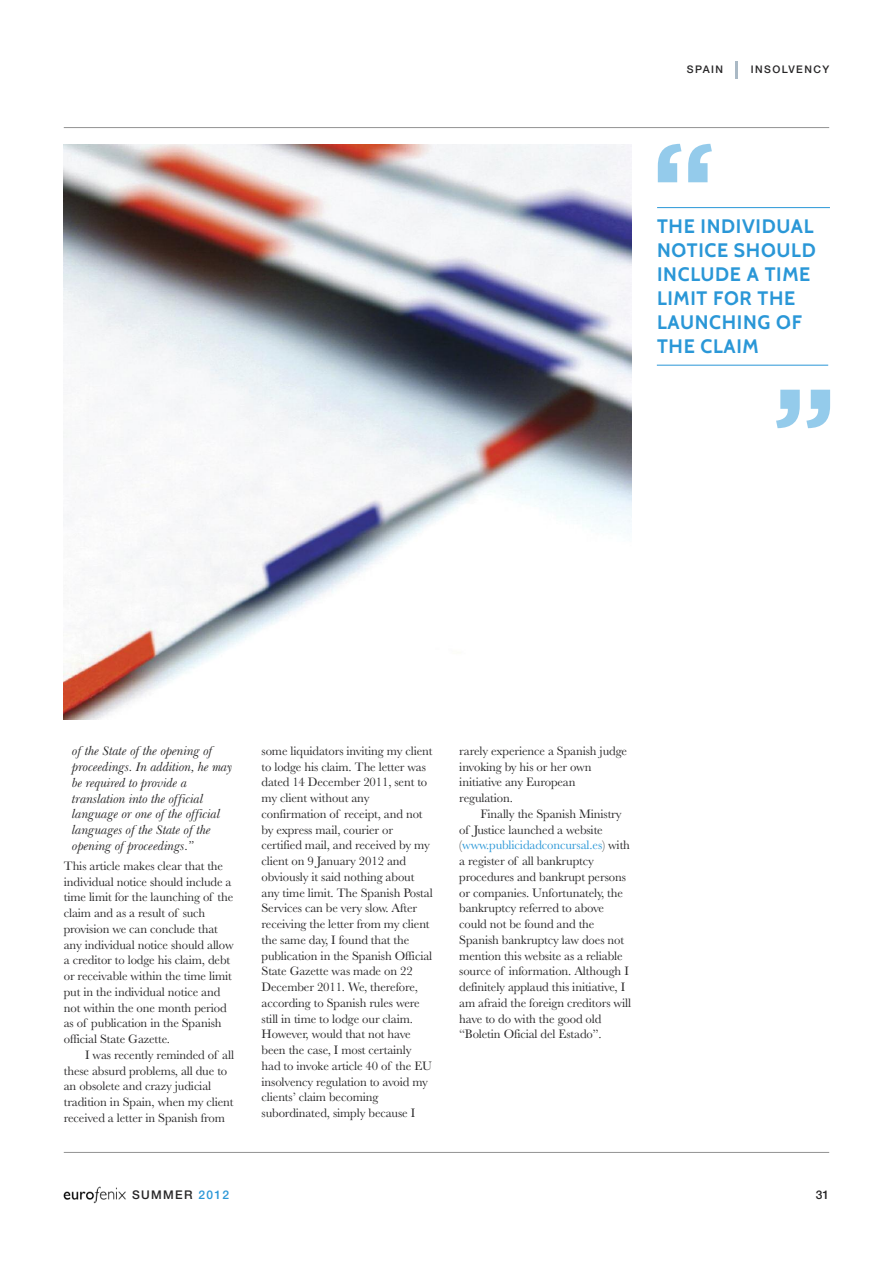
<style>
.page{position:relative;width:893px;height:1263px;background:#fff}
.page>*{position:absolute;margin:0;border:0;box-sizing:border-box;transform-origin:0 0}
.t1{font:700 119.55px "Gotham";color:#94cbeb}
.t2{font:700 19.5px/24px "Cabin";letter-spacing:.035em;color:#2a97d7}
.t3{font:12.75px/15.8px "Baskerville";letter-spacing:-.01em;color:#272627}
.t4{font:italic 12.75px/15.8px "Baskerville BT";letter-spacing:-.01em;color:#272627}
.t5{font:500 12px "Helvetica Neue";letter-spacing:.11em;color:#272627}
.t6{font:500 10.5px "Helvetica Neue";letter-spacing:.14em;color:#272627}
.s1{color:#2a97d7}
</style>
<div class="page">
<img style="left:63px;top:1186px;width:63px;height:18px">
<hr style="left:64px;top:1152px;width:765px;height:1px;background:#939393">
<hr style="left:64px;top:127px;width:765px;height:1px;background:#939393">
<hr style="left:735px;top:62px;width:3px;height:17px;background:#aab9c5">
<hr style="left:657px;top:207px;width:173px;height:1px;background:#2a97d7">
<hr style="left:657px;top:365px;width:171px;height:1px;background:#2a97d7">
<img style="left:64px;top:145px;width:567px;height:574px">
<p class="t6" style="left:687px;top:65px;width:38px">SPAIN</p>
<p class="t6" style="left:751px;top:65px;width:80px">INSOLVENCY</p>
<h1 class="t1" style="left:651px;top:117px;width:66px">“</h1>
<h2 class="t2" style="left:657px;top:214px;width:160px">THE INDIVIDUAL<br>NOTICE SHOULD<br>INCLUDE A TIME<br>LIMIT FOR THE<br>LAUNCHING OF<br>THE CLAIM</h2>
<p class="t4" style="left:72px;top:745px;width:162px">of the State of the opening of proceedings. In addition, he may be required to provide a translation into the official language or one of the official languages of the State of the opening of proceedings.”</p>
<p class="t3" style="left:64px;top:858px;width:171px">This article makes clear that the individual notice should include a time limit for the launching of the claim and as a result of such provision we can conclude that any individual notice should allow a creditor to lodge his claim, debt or receivable within the time limit put in the individual notice and not within the one month period as of publication in the Spanish official State Gazette.</p>
<p class="t3" style="left:64px;top:1047px;width:172px;text-indent:21px">I was recently reminded of all these absurd problems, all due to an obsolete and crazy judicial tradition in Spain, when my client received a letter in Spanish from</p>
<p class="t3" style="left:262px;top:742px;width:173px">some liquidators inviting my client to lodge his claim. The letter was dated 14 December 2011, sent to my client without any confirmation of receipt, and not by express mail, courier or certified mail, and received by my client on 9 January 2012 and obviously it said nothing about any time limit. The Spanish Postal<br>Services can be very slow. After receiving the letter from my client the same day, I found that the publication in the Spanish Official<br>State Gazette was made on 22<br>December 2011. We, therefore, according to Spanish rules were still in time to lodge our claim.<br>However, would that not have been the case, I most certainly had to invoke article 40 of the EU insolvency regulation to avoid my clients’ claim becoming subordinated, simply because I</p>
<p class="t3" style="left:459px;top:742px;width:169px">rarely experience a Spanish judge invoking by his or her own initiative any European regulation.</p>
<p class="t3" style="left:459px;top:805px;width:173px;text-indent:21px">Finally the Spanish Ministry of Justice launched a website (<span class="s1">www.publicidadconcursal.es</span>) with a register of all bankruptcy procedures and bankrupt persons or companies. Unfortunately, the bankruptcy referred to above could not be found and the<br>Spanish bankruptcy law does not mention this website as a reliable source of information. Although I definitely applaud this initiative, I am afraid the foreign creditors will have to do with the good old “Boletin Oficial del Estado”.</p>
<h1 class="t1" style="left:772px;top:362px;width:66px">”</h1>
<p class="t5" style="left:132px;top:1191px;width:99px">SUMMER <span class="s1">2012</span></p>
<p class="t5" style="left:816px;top:1191px;width:15px">31</p>
</div>
